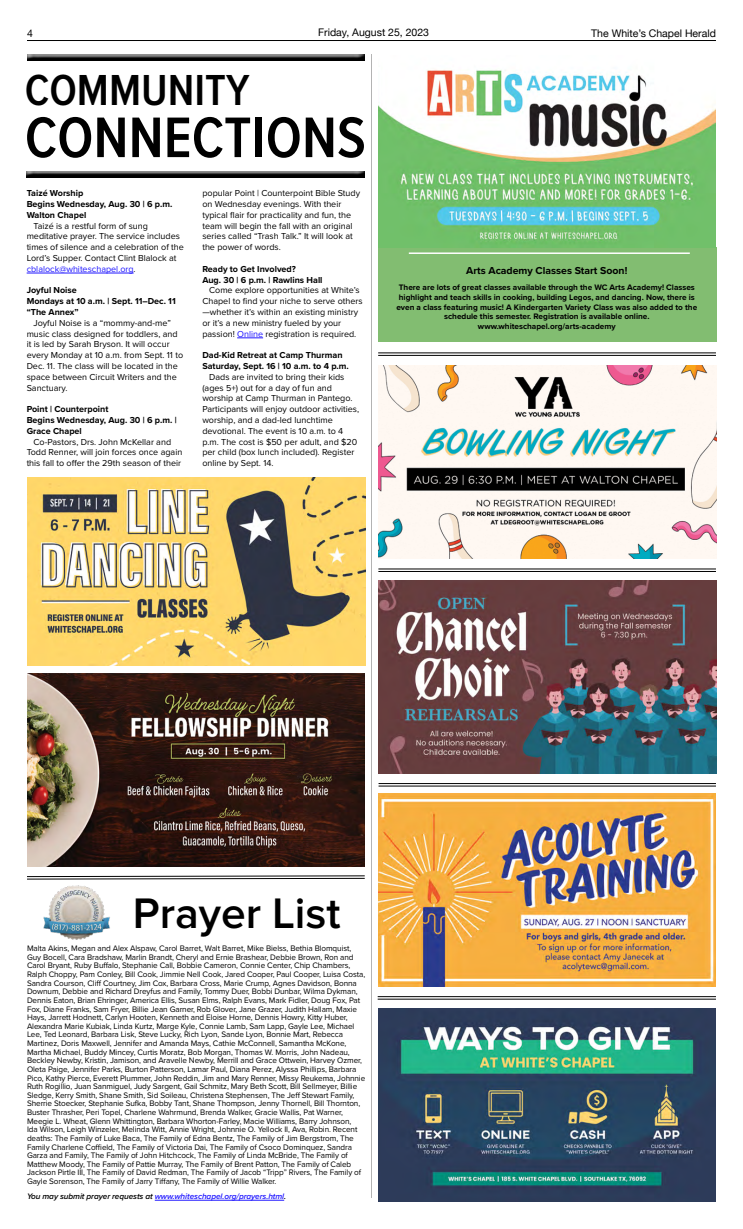
<style>
.page{position:relative;width:743px;height:1229px;background:#fff}
.page>*{position:absolute;margin:0;border:0;box-sizing:border-box;transform-origin:0 0}
.t1{font:600 59.25px "Proxima Nova Cond";color:#000}
.t2{font:600 45px "Proxima Nova Cond";color:#000}
.t3{font:600 44.25px "Proxima Nova";color:#000}
.t4{font:10.5px "Helvetica Neue";color:#000}
.t5{font:700 10.5px "Proxima Nova";color:#000}
.t6{font:9px/10.8px "Proxima Nova";color:#000}
.t7{font:700 9px/10.8px "Proxima Nova";color:#000}
.t8{font:8.25px/8.6px "Proxima Nova";letter-spacing:-.01em;color:#000}
.t9{font:700 8.25px/9.9px "Proxima Nova";color:#000;text-align:center}
.t10{font:italic 600 8.25px "Proxima Nova";letter-spacing:-.01em;color:#1f16ff}
.s1{color:#1f16ff}
.s2{color:#000}
</style>
<div class="page">
<hr style="left:27px;top:40px;width:689px;height:1px;background:#000">
<div style="left:378px;top:248px;width:338px;height:94px;background:#82bd71"></div>
<div style="left:23px;top:167px;width:347px;height:11px;background:#000;opacity:.75"></div>
<div style="left:366px;top:49px;width:10px;height:1148px;background:#fff"></div>
<svg style="left:27px;top:875px;width:338px;height:4px"></svg>
<hr style="left:377px;top:996px;width:339px;height:1px;background:#000">
<hr style="left:377px;top:998px;width:339px;height:1px;background:#000">
<img style="left:43px;top:885px;width:67px;height:55px">
<div style="left:24px;top:50px;width:346px;height:11px;background:#000;opacity:.75"></div>
<hr style="left:155px;top:1200px;width:129px;height:1px;background:#1f16ff">
<img style="left:378px;top:1009px;width:338px;height:192px">
<hr style="left:27px;top:273px;width:107px;height:1px;background:#1f16ff">
<svg style="left:237px;top:338px;width:26px;height:1px"></svg>
<hr style="left:378px;top:783px;width:337px;height:1px;background:#000">
<hr style="left:378px;top:785px;width:337px;height:1px;background:#000">
<hr style="left:378px;top:352px;width:337px;height:1px;background:#000">
<hr style="left:378px;top:355px;width:337px;height:1px;background:#000">
<hr style="left:378px;top:568px;width:338px;height:1px;background:#000">
<hr style="left:378px;top:571px;width:338px;height:1px;background:#000">
<img style="left:378px;top:580px;width:338px;height:193px">
<img style="left:27px;top:673px;width:337px;height:193px">
<img style="left:27px;top:477px;width:338px;height:188px">
<img style="left:378px;top:793px;width:338px;height:193px">
<img style="left:378px;top:366px;width:338px;height:192px">
<img style="left:378px;top:70px;width:338px;height:178px">
<hr style="left:409px;top:252px;width:280px;height:2px;background:#fff">
<p class="t4" style="left:27px;top:26px;width:7px">4</p>
<p class="t4" style="left:318px;top:25px;width:112px">Friday, August 25, 2023</p>
<p class="t4" style="left:591px;top:26px;width:126px">The White’s Chapel Herald</p>
<h2 class="t2" style="left:25px;top:63px;width:226px">COMMUNITY</h2>
<h1 class="t1" style="left:25px;top:102px;width:342px">CONNECTIONS</h1>
<p class="t7" style="left:27px;top:188px;width:147px">Taizé Worship<br>Begins Wednesday, Aug. 30 | 6 p.m.<br>Walton Chapel</p>
<p class="t6" style="left:27px;top:220px;width:159px;text-indent:7px">Taizé is a restful form of sung meditative prayer. The service includes times of silence and a celebration of the Lord’s Supper. Contact Clint Blalock at <span class="s1">cblalock@whiteschapel.org</span>.</p>
<p class="t7" style="left:27px;top:285px;width:150px">Joyful Noise<br>Mondays at 10 a.m. | Sept. 11–Dec. 11 “The Annex”</p>
<p class="t6" style="left:27px;top:317px;width:158px;text-indent:7px">Joyful Noise is a “mommy-and-me” music class designed for toddlers, and it is led by Sarah Bryson. It will occur every Monday at 10 a.m. from Sept. 11 to Dec. 11. The class will be located in the space between Circuit Writers and the Sanctuary.</p>
<p class="t7" style="left:27px;top:404px;width:151px">Point | Counterpoint<br>Begins Wednesday, Aug. 30 | 6 p.m. |<br>Grace Chapel</p>
<p class="t6" style="left:27px;top:436px;width:157px;text-align:center">Co-Pastors, Drs. John McKellar and<br>Todd Renner, will join forces once again this fall to offer the 29th season of their</p>
<p class="t6" style="left:202px;top:188px;width:159px">popular Point | Counterpoint Bible Study on Wednesday evenings. With their typical flair for practicality and fun, the team will begin the fall with an original series called “Trash Talk.” It will look at the power of words.</p>
<p class="t7" style="left:202px;top:264px;width:122px">Ready to Get Involved?<br>Aug. 30 | 6 p.m. | Rawlins Hall</p>
<p class="t6" style="left:202px;top:285px;width:162px;text-indent:7px">Come explore opportunities at White’s Chapel to find your niche to serve others —whether it’s within an existing ministry or it’s a new ministry fueled by your passion! <span class="s1">Online</span> registration is required.</p>
<p class="t7" style="left:202px;top:350px;width:148px">Dad-Kid Retreat at Camp Thurman<br>Saturday, Sept. 16 | 10 a.m. to 4 p.m.</p>
<p class="t6" style="left:202px;top:371px;width:158px;text-indent:7px">Dads are invited to bring their kids (ages 5+) out for a day of fun and worship at Camp Thurman in Pantego.<br>Participants will enjoy outdoor activities, worship, and a dad-led lunchtime devotional. The event is 10 a.m. to 4 p.m. The cost is $50 per adult, and $20 per child (box lunch included). Register online by Sept. 14.</p>
<p class="t5" style="left:466px;top:264px;width:162px">Arts Academy Classes Start Soon!</p>
<p class="t9" style="left:396px;top:282px;width:302px">There are lots of great classes available through the WC Arts Academy! Classes highlight and teach skills in cooking, building Legos, and dancing. Now, there is even a class featuring music! A Kindergarten Variety Class was also added to the schedule this semester. Registration is available online. www.whiteschapel.org/arts-academy</p>
<h3 class="t3" style="left:133px;top:892px;width:209px">Prayer List</h3>
<p class="t8" style="left:27px;top:944px;width:340px">Malta Akins, Megan and Alex Alspaw, Carol Barret, Walt Barret, Mike Bielss, Bethia Blomquist, Guy Bocell, Cara Bradshaw, Marlin Brandt, Cheryl and Ernie Brashear, Debbie Brown, Ron and Carol Bryant, Ruby Buffalo, Stephanie Call, Bobbie Cameron, Connie Center, Chip Chambers, Ralph Choppy, Pam Conley, Bill Cook, Jimmie Nell Cook, Jared Cooper, Paul Cooper, Luisa Costa, Sandra Courson, Cliff Courtney, Jim Cox, Barbara Cross, Marie Crump, Agnes Davidson, Bonna Downum, Debbie and Richard Dreyfus and Family, Tommy Duer, Bobbi Dunbar, Wilma Dykman, Dennis Eaton, Brian Ehringer, America Ellis, Susan Elms, Ralph Evans, Mark Fidler, Doug Fox, Pat Fox, Diane Franks, Sam Fryer, Billie Jean Garner, Rob Glover, Jane Grazer, Judith Hallam, Maxie Hays, Jarrett Hodnett, Carlyn Hooten, Kenneth and Eloise Horne, Dennis Howry, Kitty Huber, Alexandra Marie Kubiak, Linda Kurtz, Marge Kyle, Connie Lamb, Sam Lapp, Gayle Lee, Michael Lee, Ted Leonard, Barbara Lisk, Steve Lucky, Rich Lyon, Sande Lyon, Bonnie Mart, Rebecca Martinez, Doris Maxwell, Jennifer and Amanda Mays, Cathie McConnell, Samantha McKone, Martha Michael, Buddy Mincey, Curtis Moratz, Bob Morgan, Thomas W. Morris, John Nadeau, Beckley Newby, Kristin, Jamison, and Aravelle Newby, Merrill and Grace Ottwein, Harvey Ozmer, Oleta Paige, Jennifer Parks, Burton Patterson, Lamar Paul, Diana Perez, Alyssa Phillips, Barbara Pico, Kathy Pierce, Everett Plummer, John Reddin, Jim and Mary Renner, Missy Reukema, Johnnie Ruth Rogillio, Juan Sanmiguel, Judy Sargent, Gail Schmitz, Mary Beth Scott, Bill Sellmeyer, Billie Sledge, Kerry Smith, Shane Smith, Sid Soileau, Christena Stephensen, The Jeff Stewart Family, Sherrie Stoecker, Stephanie Sufka, Bobby Tant, Shane Thompson, Jenny Thornell, Bill Thornton, Buster Thrasher, Peri Topel, Charlene Wahrmund, Brenda Walker, Gracie Wallis, Pat Warner, Meegie L. Wheat, Glenn Whittington, Barbara Whorton-Farley, Macie Williams, Barry Johnson,<br>Ida Wilson, Leigh Winzeler, Melinda Witt, Annie Wright, Johnnie O. Yellock II, Ava, Robin. Recent deaths: The Family of Luke Baca, The Family of Edna Bentz, The Family of Jim Bergstrom, The Family Charlene Coffield, The Family of Victoria Dai, The Family of Csoco Dominquez, Sandra Garza and Family, The Family of John Hitchcock, The Family of Linda McBride, The Family of Matthew Moody, The Family of Pattie Murray, The Family of Brent Patton, The Family of Caleb Jackson Pirtle III, The Family of David Redman, The Family of Jacob “Tripp” Rivers, The Family of Gayle Sorenson, The Family of Jarry Tiffany, The Family of Willie Walker.</p>
<p class="t10" style="left:27px;top:1191px;width:261px"><span class="s2">You may submit prayer requests at</span> www.whiteschapel.org/prayers.html<span class="s2">.</span></p>
</div>
